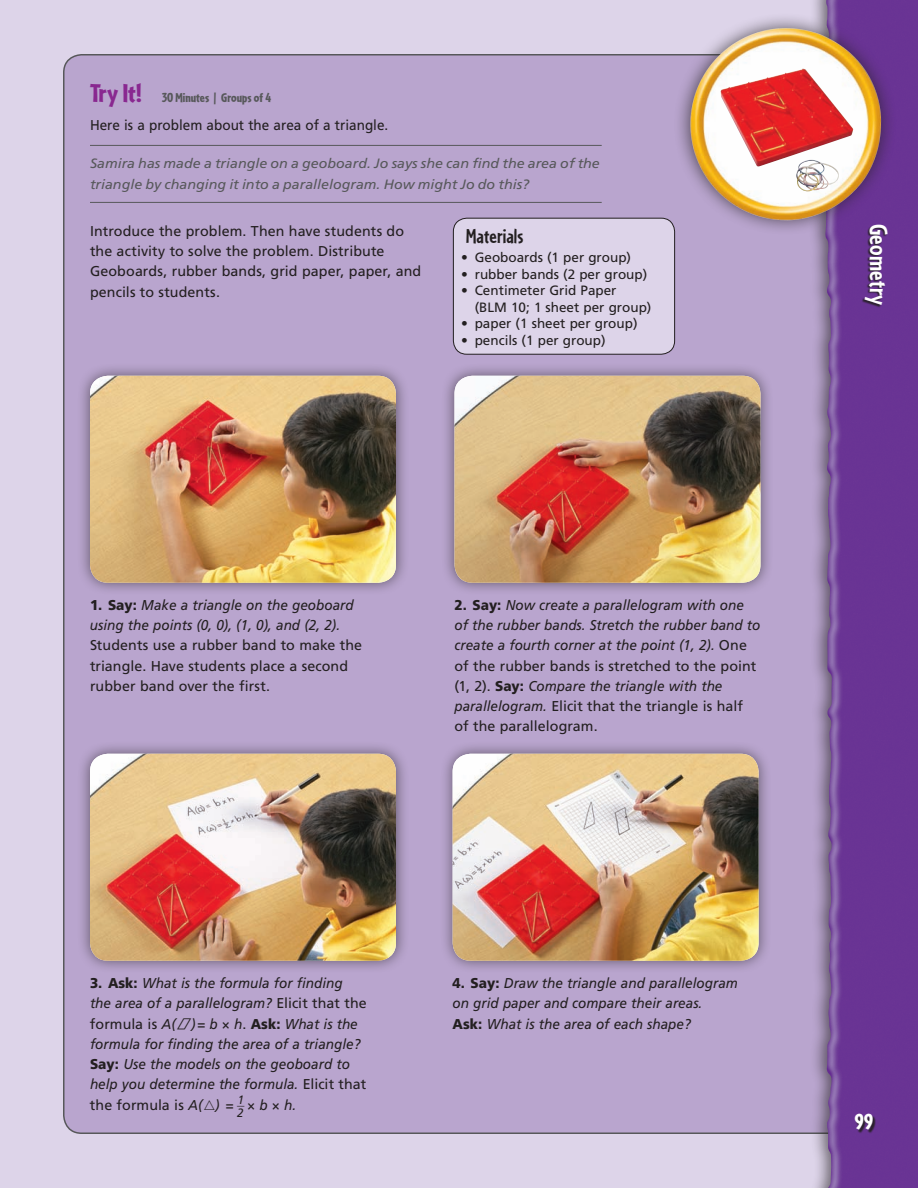
<style>
.page{position:relative;width:918px;height:1188px;background:#ddd4e9}
.page>*{position:absolute;margin:0;border:0;box-sizing:border-box;transform-origin:0 0}
.t1{font:700 27px "Cafeteria";color:#fff}
.t2{font:900 22.5px "Cafeteria";color:#fff}
.Sidebar_H1a{font:700 21px "Cafeteria";color:#231f20}
.Try_It_Steps{font:italic 14.25px/20.2px "Frutiger LT Std";color:#231f20;scale:.95 1}
.Try_It_Steps-2{font:14.25px/20.2px "Frutiger LT Std";letter-spacing:.005em;color:#231f20}
.Text{font:14.25px/20.2px "Frutiger LT Std";letter-spacing:.005em;color:#231f20}
.Text-2{font:14.25px "Frutiger LT Std";letter-spacing:.005em;color:#231f20;scale:.95 1}
.Sidebar_BL{font:13.5px/16.5px "Frutiger LT Std";color:#231f20}
.Try_It_Real_Life_Pro{font:italic 13.5px/20.2px "Frutiger LT Std";color:#57585a;scale:1.05 1}
.H2_Try_It{font:900 13.5px "Cafeteria";color:#57585a}
.Try_It_Steps-3{font:italic 12.15px "Frutiger LT Std";color:#231f20;scale:.95 1}
.s1{font-size:27px;color:#892890}
.s2{font-weight:900}
.s3{font-style:italic}
.s4{font-weight:900;font-style:normal}
.s5{font-style:normal}
</style>
<div class="page">
<div style="left:64px;top:55px;width:800px;height:1078px;background:#b9a5ce;border-radius:18px"></div>
<div style="left:808px;top:0;width:110px;height:1188px;background:#231f20;opacity:.6"></div>
<img style="left:825px;top:0;width:7px;height:1103px">
<div style="left:674px;top:13px;width:223px;height:222px;background:#231f20;opacity:.75"></div>
<img style="left:681px;top:18px;width:210px;height:213px">
<div style="left:861px;top:225px;width:26px;height:84px;background:#231f20;opacity:.9"></div>
<div style="left:855px;top:1115px;width:21px;height:19px;background:#231f20;opacity:.9"></div>
<div style="left:453px;top:218px;width:222px;height:136px;background:#ddd4e9;border-radius:14px"></div>
<div style="left:453px;top:218px;width:222px;height:137px;border:1px solid #231f20;border-radius:14px"></div>
<hr style="left:90px;top:145px;width:512px;height:1px;background:#57585a">
<hr style="left:90px;top:202px;width:512px;height:1px;background:#57585a">
<div style="left:77px;top:362px;width:332px;height:234px;background:#231f20;opacity:.6"></div>
<img style="left:90px;top:376px;width:306px;height:207px">
<div style="left:77px;top:740px;width:332px;height:234px;background:#231f20;opacity:.6"></div>
<img style="left:90px;top:754px;width:306px;height:207px">
<div style="left:439px;top:740px;width:333px;height:234px;background:#231f20;opacity:.6"></div>
<img style="left:453px;top:754px;width:306px;height:207px">
<div style="left:441px;top:362px;width:333px;height:234px;background:#231f20;opacity:.6"></div>
<img style="left:454px;top:376px;width:306px;height:207px">
<img style="left:721px;top:68px;width:132px;height:123px">
<p class="H2_Try_It" style="left:90px;top:90px;width:183px"><span class="s1">Try It!</span> 30 Minutes | Groups of 4</p>
<p class="Text-2" style="left:90px;top:117px;width:316px">Here is a problem about the area of a triangle.</p>
<p class="Try_It_Real_Life_Pro" style="left:90px;top:154px;width:487px">Samira has made a triangle on a geoboard. Jo says she can find the area of the triangle by changing it into a parallelogram. How might Jo do this?</p>
<p class="Text" style="left:90px;top:221px;width:333px">Introduce the problem. Then have students do the activity to solve the problem. Distribute Geoboards, rubber bands, grid paper, paper, and pencils to students.</p>
<p class="Sidebar_H1a" style="left:466px;top:224px;width:59px">Materials</p>
<p class="Sidebar_BL" style="left:461px;top:249px;width:171px">• Geoboards (1 per group)</p>
<p class="Sidebar_BL" style="left:461px;top:266px;width:188px">• rubber bands (2 per group)</p>
<p class="Sidebar_BL" style="left:475px;top:282px;width:178px;text-indent:-14px">• Centimeter Grid Paper (BLM 10; 1 sheet per group)</p>
<p class="Sidebar_BL" style="left:461px;top:315px;width:178px">• paper (1 sheet per group)</p>
<p class="Sidebar_BL" style="left:461px;top:332px;width:146px">• pencils (1 per group)</p>
<h1 class="t1" style="left:894px;top:224px;width:83px;rotate:90deg">Geometry</h1>
<p class="Try_It_Steps-2" style="left:90px;top:595px;width:274px"><span class="s2">1. Say:</span> <span class="s3">Make a triangle on the geoboard using the points (0, 0), (1, 0), and (2, 2).<br></span>Students use a rubber band to make the triangle. Have students place a second rubber band over the first.</p>
<p class="Try_It_Steps" style="left:454px;top:595px;width:324px"><span class="s4">2. Say:</span> Now create a parallelogram with one of the rubber bands. Stretch the rubber band to create a fourth corner at the point (1, 2). <span class="s5">One of the rubber bands is stretched to the point (1, 2).</span> <span class="s4">Say:</span> Compare the triangle with the parallelogram. <span class="s5">Elicit that the triangle is half of the parallelogram.</span></p>
<p class="Try_It_Steps" style="left:90px;top:973px;width:293px"><span class="s4">3. Ask:</span> What is the formula for finding the area of a parallelogram? <span class="s5">Elicit that the formula is</span> A(▯)= b <span class="s5">×</span> h<span class="s5">.</span> <span class="s4">Ask:</span> What is the formula for finding the area of a triangle?<br><span class="s4">Say:</span> Use the models on the geoboard to help you determine the formula. <span class="s5">Elicit that the formula is</span> A(△) = <sup>__1</sup> <span class="s5">×</span> b <span class="s5">×</span> h.</p>
<p class="Try_It_Steps-3" style="left:237px;top:1106px;width:8px">2</p>
<p class="Try_It_Steps" style="left:453px;top:973px;width:302px"><span class="s4">4. Say:</span> Draw the triangle and parallelogram on grid paper and compare their areas.<br><span class="s4">Ask:</span> What is the area of each shape?</p>
<h2 class="t2" style="left:855px;top:1109px;width:20px">99</h2>
</div>
